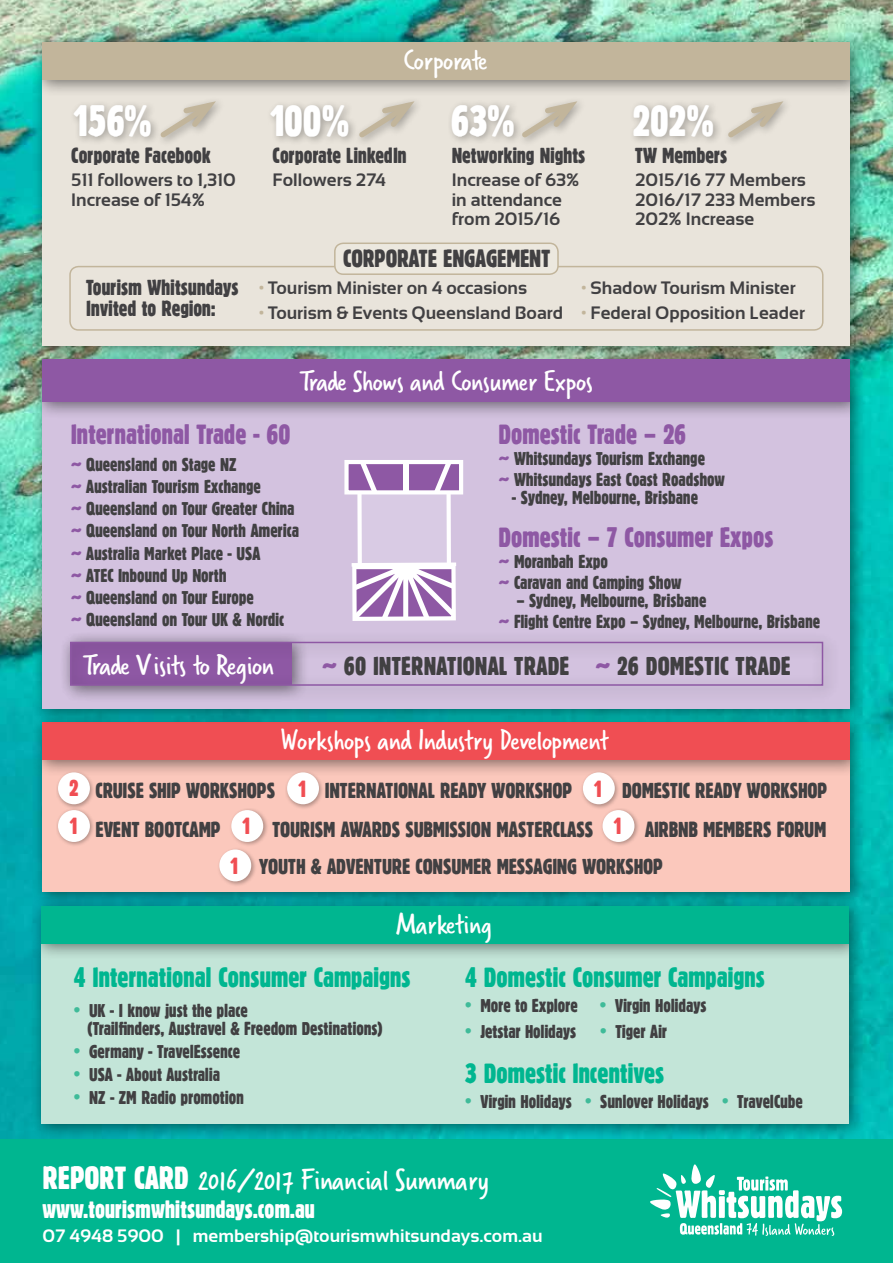
<style>
.page{position:relative;width:893px;height:1263px;background:#fff}
.page>*{position:absolute;margin:0;border:0;box-sizing:border-box;transform-origin:0 0}
.t1{font:42px "Alive";letter-spacing:-.01em;color:#fff}
.t2{font:30px "Shine";color:#fff}
.t3{font:28.5px "Shine";color:#fff}
.t4{font:27px "Alive";letter-spacing:-.005em;color:#00b690}
.t5{font:27px "Alive";letter-spacing:-.005em;color:#8e58a4}
.t6{font:25.05px "Alive";letter-spacing:.01em;color:#414042}
.t7{font:24px "Alive";color:#fff}
.t8{font:24px "Alive";color:#414042}
.t9{font:22.35px/37.7px "Alive";color:#f04e53}
.t10{font:21.15px/21px "Alive";color:#414042}
.t11{font:21px/38.1px "Alive";letter-spacing:-.005em;color:#414042}
.t12{font:18px/22.2px "Alive";letter-spacing:-.005em;color:#414042}
.t13{font:700 18px/19.5px "Sansation";color:#414042}
.t14{font:700 18px "Sansation";color:#fff}
.s1{color:#c2b59b}
.s2{color:#8e58a4}
.s3{color:#3fbb99}
.s4{font-family:"Alive";font-size:31.2px}
</style>
<div class="page">
<img style="left:0;top:0;width:893px;height:1140px">
<div style="left:0;top:1140px;width:893px;height:123px;background:#00b690"></div>
<div style="left:31px;top:69px;width:837px;height:294px;background:#000;opacity:.5"></div>
<div style="left:43px;top:80px;width:807px;height:266px;background:#e9e4db"></div>
<div style="left:29px;top:932px;width:837px;height:209px;background:#000;opacity:.5"></div>
<div style="left:41px;top:943px;width:808px;height:181px;background:#c3e5d8"></div>
<div style="left:30px;top:749px;width:837px;height:160px;background:#000;opacity:.5"></div>
<div style="left:42px;top:760px;width:808px;height:131px;background:#fbc8bc"></div>
<div style="left:31px;top:31px;width:837px;height:66px;background:#000;opacity:.5"></div>
<div style="left:43px;top:43px;width:807px;height:37px;background:#c2b59b"></div>
<div style="left:29px;top:894px;width:837px;height:66px;background:#000;opacity:.5"></div>
<div style="left:41px;top:906px;width:808px;height:37px;background:#00b690"></div>
<div style="left:30px;top:711px;width:837px;height:66px;background:#000;opacity:.5"></div>
<div style="left:42px;top:722px;width:808px;height:38px;background:#f04e53"></div>
<svg style="left:161px;top:101px;width:59px;height:41px"></svg>
<svg style="left:359px;top:101px;width:59px;height:41px"></svg>
<svg style="left:523px;top:101px;width:58px;height:41px"></svg>
<svg style="left:728px;top:101px;width:59px;height:41px"></svg>
<div style="left:69px;top:100px;width:92px;height:46px;background:#000;opacity:.3"></div>
<div style="left:266px;top:100px;width:92px;height:46px;background:#000;opacity:.3"></div>
<div style="left:447px;top:100px;width:76px;height:46px;background:#000;opacity:.3"></div>
<div style="left:628px;top:100px;width:95px;height:46px;background:#000;opacity:.3"></div>
<div style="left:56px;top:770px;width:40px;height:40px;background:#000;opacity:.3"></div>
<div style="left:58px;top:772px;width:32px;height:32px;background:#fff;border-radius:50%"></div>
<div style="left:56px;top:808px;width:40px;height:39px;background:#000;opacity:.3"></div>
<div style="left:58px;top:810px;width:32px;height:32px;background:#fff;border-radius:50%"></div>
<div style="left:285px;top:770px;width:40px;height:40px;background:#000;opacity:.3"></div>
<div style="left:287px;top:772px;width:32px;height:32px;background:#fff;border-radius:50%"></div>
<div style="left:229px;top:808px;width:40px;height:39px;background:#000;opacity:.3"></div>
<div style="left:231px;top:810px;width:32px;height:32px;background:#fff;border-radius:50%"></div>
<div style="left:217px;top:847px;width:40px;height:40px;background:#000;opacity:.3"></div>
<div style="left:219px;top:849px;width:32px;height:32px;background:#fff;border-radius:50%"></div>
<div style="left:580px;top:770px;width:40px;height:40px;background:#000;opacity:.3"></div>
<div style="left:583px;top:772px;width:32px;height:32px;background:#fff;border-radius:50%"></div>
<div style="left:600px;top:808px;width:40px;height:39px;background:#000;opacity:.3"></div>
<div style="left:603px;top:810px;width:31px;height:32px;background:#fff;border-radius:50%"></div>
<svg style="left:650px;top:1164px;width:192px;height:72px"></svg>
<div style="left:32px;top:386px;width:835px;height:340px;background:#000;opacity:.5"></div>
<div style="left:43px;top:397px;width:807px;height:312px;background:#d3c2df"></div>
<div style="left:31px;top:348px;width:837px;height:71px;background:#000;opacity:.5"></div>
<div style="left:43px;top:359px;width:807px;height:43px;background:#8e58a4"></div>
<div style="left:344px;top:460px;width:119px;height:34px;background:#8e58a4;border:4px solid #fff"></div>
<svg style="left:350px;top:462px;width:108px;height:159px"></svg>
<div style="left:59px;top:630px;width:781px;height:73px;background:#000;opacity:.5"></div>
<div style="left:70px;top:642px;width:753px;height:44px;border:2px solid #8e58a4"></div>
<div style="left:69px;top:266px;width:754px;height:65px;border:2px solid #c2b59b;border-radius:9px"></div>
<div style="left:335px;top:243px;width:223px;height:31px;background:#ece8df;border-radius:9px"></div>
<div style="left:334px;top:243px;width:225px;height:32px;border:2px solid #c2b59b;border-radius:9px"></div>
<h3 class="t3" style="left:404px;top:38px;width:84px">Corporate</h3>
<h1 class="t1" style="left:73px;top:94px;width:80px">156%</h1>
<h1 class="t1" style="left:270px;top:94px;width:81px">100%</h1>
<h1 class="t1" style="left:451px;top:94px;width:65px">63%</h1>
<h1 class="t1" style="left:632px;top:94px;width:83px">202%</h1>
<p class="t10" style="left:71px;top:145px;width:141px">Corporate Facebook</p>
<p class="t13" style="left:71px;top:170px;width:166px">511 followers to 1,310<br>Increase of 154%</p>
<p class="t10" style="left:273px;top:145px;width:136px">Corporate LinkedIn</p>
<p class="t13" style="left:273px;top:170px;width:115px">Followers 274</p>
<p class="t10" style="left:452px;top:145px;width:135px">Networking Nights</p>
<p class="t13" style="left:452px;top:170px;width:129px">Increase of 63% in attendance from 2015/16</p>
<h3 class="t8" style="left:343px;top:243px;width:209px">CORPORATE ENGAGEMENT</h3>
<p class="t10" style="left:635px;top:145px;width:93px">TW Members</p>
<p class="t13" style="left:635px;top:170px;width:182px">2015/16 77 Members<br>2016/17 233 Members<br>202% Increase</p>
<p class="t10" style="left:86px;top:277px;width:154px">Tourism Whitsundays<br>Invited to Region:</p>
<p class="t13" style="left:259px;top:278px;width:270px"><span class="s1">•</span> Tourism Minister on 4 occasions</p>
<p class="t13" style="left:259px;top:303px;width:306px"><span class="s1">•</span> Tourism &amp; Events Queensland Board</p>
<p class="t13" style="left:581px;top:278px;width:216px"><span class="s1">•</span> Shadow Tourism Minister</p>
<p class="t13" style="left:581px;top:303px;width:226px"><span class="s1">•</span> Federal Opposition Leader</p>
<h3 class="t3" style="left:300px;top:359px;width:295px">Trade Shows and Consumer Expos</h3>
<h3 class="t5" style="left:71px;top:418px;width:221px">International Trade - 60</h3>
<p class="t12" style="left:71px;top:453px;width:230px"><span class="s2">~</span> Queensland on Stage NZ<br><span class="s2">~</span> Australian Tourism Exchange<br><span class="s2">~</span> Queensland on Tour Greater China <span class="s2">~</span> Queensland on Tour North America <span class="s2">~</span> Australia Market Place - USA<br><span class="s2">~</span> ATEC Inbound Up North<br><span class="s2">~</span> Queensland on Tour Europe<br><span class="s2">~</span> Queensland on Tour UK &amp; Nordic</p>
<h3 class="t5" style="left:499px;top:418px;width:189px">Domestic Trade – 26</h3>
<p class="t12" style="left:499px;top:448px;width:228px;line-height:21px"><span class="s2">~</span> Whitsundays Tourism Exchange<br><span class="s2">~</span> Whitsundays East Coast Roadshow</p>
<p class="t12" style="left:512px;top:487px;width:188px">- Sydney, Melbourne, Brisbane</p>
<h3 class="t5" style="left:499px;top:520px;width:276px">Domestic – 7 Consumer Expos</h3>
<p class="t12" style="left:499px;top:551px;width:184px;line-height:21px"><span class="s2">~</span> Moranbah Expo<br><span class="s2">~</span> Caravan and Camping Show</p>
<p class="t12" style="left:499px;top:590px;width:323px;line-height:21px;text-indent:18px">– Sydney, Melbourne, Brisbane<br><span class="s2">~</span> Flight Centre Expo – Sydney, Melbourne, Brisbane</p>
<h3 class="t3" style="left:83px;top:642px;width:193px">Trade Visits to Region</h3>
<h3 class="t6" style="left:322px;top:650px;width:470px"><span class="s2">~</span> 60 INTERNATIONAL TRADE <span class="s2">~</span> 26 DOMESTIC TRADE</h3>
<h3 class="t3" style="left:281px;top:718px;width:329px">Workshops and Industry Development</h3>
<p class="t9" style="left:69px;top:769px;width:11px">2<br>1</p>
<p class="t9" style="left:298px;top:770px;width:10px">1</p>
<p class="t9" style="left:594px;top:770px;width:10px">1</p>
<p class="t11" style="left:96px;top:772px;width:733px;text-indent:-25px">2 CRUISE SHIP WORKSHOPS 1 INTERNATIONAL READY WORKSHOP 1 DOMESTIC READY WORKSHOP<br>EVENT BOOTCAMP</p>
<p class="t9" style="left:242px;top:807px;width:10px">1</p>
<p class="t9" style="left:613px;top:807px;width:10px">1</p>
<p class="t11" style="left:259px;top:810px;width:569px;line-height:37.5px;text-indent:386px">AIRBNB MEMBERS FORUM<br>YOUTH &amp; ADVENTURE CONSUMER MESSAGING WORKSHOP</p>
<p class="t11" style="left:272px;top:810px;width:322px">TOURISM AWARDS SUBMISSION MASTERCLASS</p>
<p class="t9" style="left:230px;top:847px;width:10px">1</p>
<h3 class="t3" style="left:396px;top:901px;width:98px">Marketing</h3>
<h3 class="t4" style="left:74px;top:960px;width:338px">4 International Consumer Campaigns</h3>
<p class="t12" style="left:87px;top:1001px;width:297px;line-height:18px;text-indent:-13px"><span class="s3">•</span> UK - I know just the place<br>(Trailfinders, Austravel &amp; Freedom Destinations)</p>
<p class="t12" style="left:74px;top:1040px;width:168px"><span class="s3">•</span> Germany - TravelEssence</p>
<p class="t12" style="left:74px;top:1063px;width:148px"><span class="s3">•</span> USA - About Australia</p>
<p class="t12" style="left:74px;top:1086px;width:171px"><span class="s3">•</span> NZ - ZM Radio promotion</p>
<h3 class="t4" style="left:465px;top:960px;width:301px">4 Domestic Consumer Campaigns</h3>
<p class="t12" style="left:465px;top:994px;width:243px"><span class="s3">•</span> More to Explore <span class="s3">•</span> Virgin Holidays</p>
<p class="t12" style="left:465px;top:1020px;width:112px"><span class="s3">•</span> Jetstar Holidays</p>
<p class="t12" style="left:600px;top:1020px;width:68px"><span class="s3">•</span> Tiger Air</p>
<h3 class="t4" style="left:465px;top:1056px;width:200px">3 Domestic Incentives</h3>
<p class="t12" style="left:465px;top:1090px;width:339px"><span class="s3">•</span> Virgin Holidays <span class="s3">•</span> Sunlover Holidays <span class="s3">•</span> TravelCube</p>
<h2 class="t2" style="left:43px;top:1156px;width:448px"><span class="s4">REPORT CARD</span> 2016/2017 Financial Summary</h2>
<h3 class="t7" style="left:43px;top:1194px;width:274px">www.tourismwhitsundays.com.au</h3>
<p class="t14" style="left:43px;top:1226px;width:502px">07 4948 5900 | membership@tourismwhitsundays.com.au</p>
</div>
